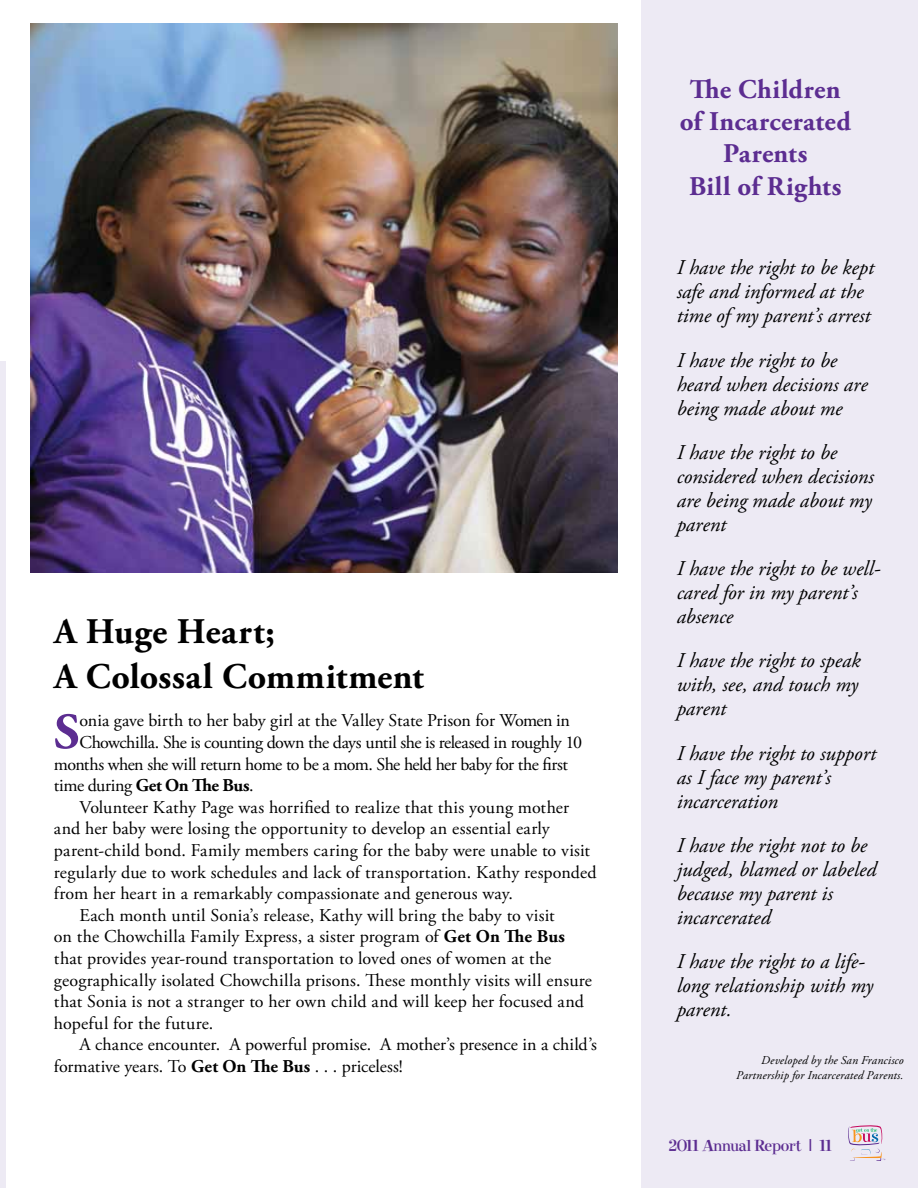
<style>
.page{position:relative;width:918px;height:1188px;background:#fff}
.page>*{position:absolute;margin:0;border:0;box-sizing:border-box;transform-origin:0 0}
.t1{font:700 50.55px "Adobe Garamond Pro";color:#5c2d91}
.t2{font:700 36px/45px "Adobe Garamond Pro";letter-spacing:.015em;color:#000}
.t3{font:700 27px/32.4px "Adobe Garamond Pro";letter-spacing:.015em;color:#5c2d91;text-align:center}
.t4{font:italic 21px/24px "Adobe Garamond Pro";color:#000}
.t5{font:18px "Adobe Garamond Pro";color:#000}
.t6{font:18px "Adobe Garamond Pro";letter-spacing:-.025em;color:#000}
.t7{font:18px "Adobe Garamond Pro";letter-spacing:-.03em;color:#000}
.t8{font:18px "Adobe Garamond Pro";letter-spacing:-.02em;color:#000}
.t9{font:18px "Elroy";letter-spacing:-.005em;color:#5c2d91}
.t10{font:italic 12px/14.4px "Adobe Garamond Pro";letter-spacing:.015em;color:#000;text-align:right}
.s1{font-weight:700}
.s2{font-family:"Clarendon"}
</style>
<div class="page">
<div style="left:642px;top:0;width:276px;height:1188px;background:#edeaf4"></div>
<img style="left:30px;top:24px;width:588px;height:548px">
<div style="left:0;top:362px;width:5px;height:826px;background:#edeaf4"></div>
<svg style="left:848px;top:1125px;width:37px;height:36px"></svg>
<h2 class="t2" style="left:54px;top:609px;width:371px">A Huge Heart;<br>A Colossal Commitment</h2>
<h1 class="t1" style="left:54px;top:703px;width:27px">S</h1>
<p class="t5" style="left:80px;top:710px;width:492px">onia gave birth to her baby girl at the Valley State Prison for Women in</p>
<p class="t6" style="left:80px;top:732px;width:504px">Chowchilla. She is counting down the days until she is released in roughly 10</p>
<p class="t7" style="left:54px;top:753px;width:516px">months when she will return home to be a mom. She held her baby for the first</p>
<p class="t8" style="left:54px;top:775px;width:201px">time during <span class="s1">Get On The Bus</span>.</p>
<p class="t5" style="left:80px;top:796px;width:491px">Volunteer Kathy Page was horrified to realize that this young mother</p>
<p class="t5" style="left:54px;top:818px;width:497px">and her baby were losing the opportunity to develop an essential early</p>
<p class="t5" style="left:54px;top:840px;width:538px">parent-child bond. Family members caring for the baby were unable to visit</p>
<p class="t5" style="left:54px;top:861px;width:544px">regularly due to work schedules and lack of transportation. Kathy responded</p>
<p class="t5" style="left:54px;top:883px;width:460px">from her heart in a remarkably compassionate and generous way.</p>
<p class="t5" style="left:80px;top:904px;width:477px">Each month until Sonia’s release, Kathy will bring the baby to visit</p>
<p class="t5" style="left:54px;top:926px;width:513px">on the Chowchilla Family Express, a sister program of <span class="s1">Get On The Bus</span></p>
<p class="t5" style="left:54px;top:948px;width:499px">that provides year-round transportation to loved ones of women at the</p>
<p class="t5" style="left:54px;top:969px;width:540px">geographically isolated Chowchilla prisons. These monthly visits will ensure</p>
<p class="t5" style="left:54px;top:991px;width:531px">that Sonia is not a stranger to her own child and will keep her focused and</p>
<p class="t5" style="left:54px;top:1012px;width:161px">hopeful for the future.</p>
<p class="t5" style="left:80px;top:1034px;width:519px">A chance encounter. A powerful promise. A mother’s presence in a child’s</p>
<p class="t5" style="left:54px;top:1056px;width:350px">formative years. To <span class="s1">Get On The Bus</span> . . . priceless!</p>
<h3 class="t3" style="left:680px;top:73px;width:173px">The Children of Incarcerated<br>Parents<br>Bill of Rights</h3>
<p class="t4" style="left:677px;top:256px;width:199px">I have the right to be kept safe and informed at the time of my parent’s arrest</p>
<p class="t4" style="left:677px;top:349px;width:192px">I have the right to be heard when decisions are being made about me</p>
<p class="t4" style="left:677px;top:441px;width:199px">I have the right to be considered when decisions are being made about my parent</p>
<p class="t4" style="left:677px;top:557px;width:205px">I have the right to be well&shy;cared for in my parent’s absence</p>
<p class="t4" style="left:677px;top:649px;width:186px;text-align:justify">I have the right to speak with, see, and touch my parent</p>
<p class="t4" style="left:677px;top:742px;width:201px">I have the right to support as I face my parent’s incarceration</p>
<p class="t4" style="left:677px;top:834px;width:201px">I have the right not to be judged, blamed or labeled because my parent is incarcerated</p>
<p class="t4" style="left:677px;top:950px;width:198px">I have the right to a life&shy;long relationship with my parent.</p>
<p class="t10" style="left:736px;top:1054px;width:169px">Developed by the San Francisco<br>Partnership for Incarcerated Parents.</p>
<p class="t9" style="left:669px;top:1137px;width:165px">2011 Annual Report <span class="s2">|</span> 11</p>
</div>
